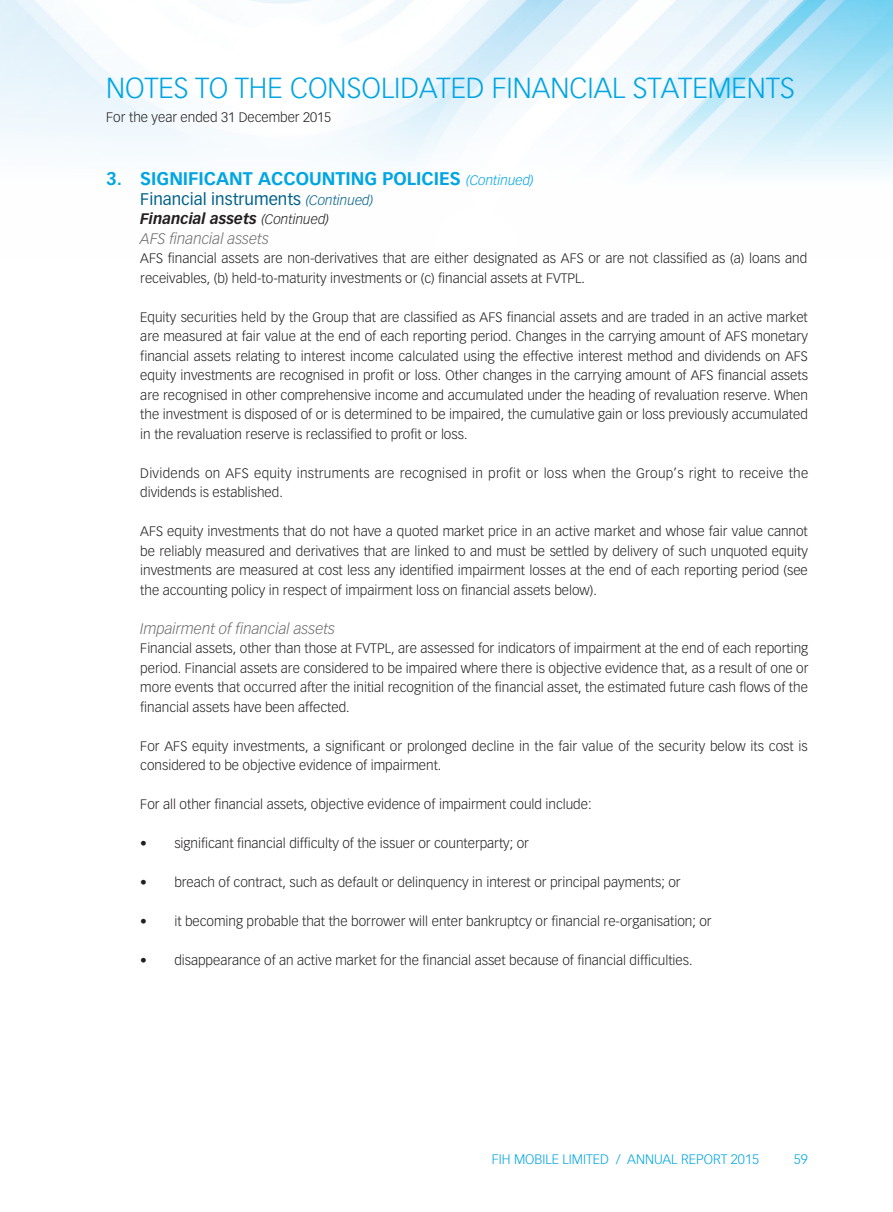
<style>
.page{position:relative;width:893px;height:1212px;background:#fff}
.page>*{position:absolute;margin:0;border:0;box-sizing:border-box;transform-origin:0 0}
.t1{font:300 28.5px "Vectora LT Std";color:#00a5e3}
._01_H1{font:700 18px "Vectora LT Std";color:#00a5e3}
._02_H2{font:16.5px "Vectora LT Std";color:#006189}
._04_H4{font:italic 300 15px "Vectora LT Std";color:#6c6d70}
._03_H3{font:italic 700 15px "Vectora LT Std";color:#231f20}
._00_txt{font:300 13.5px/19.5px "Vectora LT Std";color:#231f20;text-align:justify}
._00_txt-2{font:300 13.5px/19.5px "Vectora LT Std";letter-spacing:.02em;color:#231f20}
.t2{font:300 13.5px "Vectora LT Std";color:#00a5e3}
.s1{font-weight:300;font-style:italic;font-size:13.5px}
.s2{font-weight:300;font-size:13.5px}
</style>
<div class="page">
<img style="left:0;top:0;width:893px;height:175px">
<h1 class="t1" style="left:106px;top:71px;width:690px">NOTES TO THE CONSOLIDATED FINANCIAL STATEMENTS</h1>
<p class="_00_txt" style="left:106px;top:107px;width:226px">For the year ended 31 December 2015</p>
<p class="_01_H1" style="left:106px;top:168px;width:429px">3. SIGNIFICANT ACCOUNTING POLICIES <span class="s1">(Continued)</span></p>
<p class="_02_H2" style="left:140px;top:189px;width:234px">Financial instruments <span class="s1">(Continued)</span></p>
<p class="_03_H3" style="left:140px;top:210px;width:190px">Financial assets <span class="s2">(Continued)</span></p>
<p class="_04_H4" style="left:140px;top:229px;width:130px">AFS financial assets</p>
<p class="_00_txt" style="left:140px;top:249px;width:668px">AFS financial assets are non-derivatives that are either designated as AFS or are not classified as (a) loans and receivables, (b) held-to-maturity investments or (c) financial assets at FVTPL.</p>
<p class="_00_txt" style="left:140px;top:307px;width:669px">Equity securities held by the Group that are classified as AFS financial assets and are traded in an active market are measured at fair value at the end of each reporting period. Changes in the carrying amount of AFS monetary financial assets relating to interest income calculated using the effective interest method and dividends on AFS equity investments are recognised in profit or loss. Other changes in the carrying amount of AFS financial assets are recognised in other comprehensive income and accumulated under the heading of revaluation reserve. When the investment is disposed of or is determined to be impaired, the cumulative gain or loss previously accumulated in the revaluation reserve is reclassified to profit or loss.</p>
<p class="_00_txt-2" style="left:140px;top:463px;width:669px">Dividends on AFS equity instruments are recognised in profit or loss when the Group’s right to receive the dividends is established.</p>
<p class="_00_txt" style="left:140px;top:522px;width:669px">AFS equity investments that do not have a quoted market price in an active market and whose fair value cannot be reliably measured and derivatives that are linked to and must be settled by delivery of such unquoted equity investments are measured at cost less any identified impairment losses at the end of each reporting period (see the accounting policy in respect of impairment loss on financial assets below).</p>
<p class="_04_H4" style="left:140px;top:619px;width:196px">Impairment of financial assets</p>
<p class="_00_txt" style="left:140px;top:639px;width:670px">Financial assets, other than those at FVTPL, are assessed for indicators of impairment at the end of each reporting period. Financial assets are considered to be impaired where there is objective evidence that, as a result of one or more events that occurred after the initial recognition of the financial asset, the estimated future cash flows of the financial assets have been affected.</p>
<p class="_00_txt" style="left:140px;top:736px;width:669px">For AFS equity investments, a significant or prolonged decline in the fair value of the security below its cost is considered to be objective evidence of impairment.</p>
<p class="_00_txt" style="left:140px;top:795px;width:453px">For all other financial assets, objective evidence of impairment could include:</p>
<p class="_00_txt" style="left:140px;top:834px;width:390px">• significant financial difficulty of the issuer or counterparty; or</p>
<p class="_00_txt" style="left:140px;top:873px;width:542px">• breach of contract, such as default or delinquency in interest or principal payments; or</p>
<p class="_00_txt" style="left:140px;top:912px;width:573px">• it becoming probable that the borrower will enter bankruptcy or financial re-organisation; or</p>
<p class="_00_txt" style="left:140px;top:951px;width:554px">• disappearance of an active market for the financial asset because of financial difficulties.</p>
<p class="t2" style="left:492px;top:1151px;width:269px">FIH MOBILE LIMITED / ANNUAL REPORT 2015</p>
<p class="t2" style="left:794px;top:1151px;width:16px">59</p>
</div>
